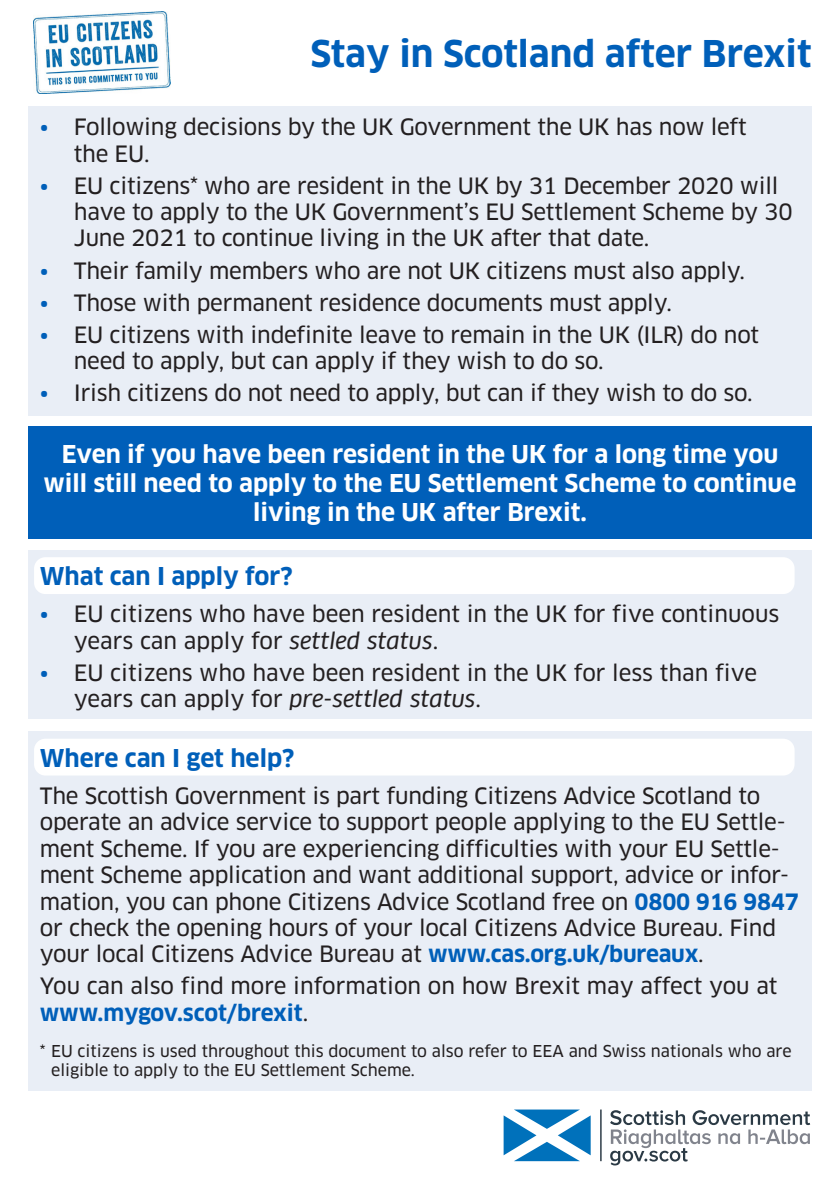
<style>
.page{position:relative;width:840px;height:1191px;background:#fff}
.page>*{position:absolute;margin:0;border:0;box-sizing:border-box;transform-origin:0 0}
.t1{font:700 36px "Clan";color:#005fb9}
.callout{font:700 24px/28.8px "Clan";color:#fff;text-align:center}
.subheader{font:700 24px "Clan";color:#005fb9}
.body{font:22px/26.4px "Clan News";letter-spacing:-.01em;color:#231f20}
.body-2{font:16px/19.2px "Clan News";color:#231f20}
.s1{color:#005fb9}
.s2{font-family:"Clan News Ita"}
.s3{font-family:"Clan";font-weight:700;color:#005fb9}
</style>
<div class="page">
<div style="left:28px;top:106px;width:783px;height:309px;background:#e9eef6"></div>
<div style="left:28px;top:550px;width:783px;height:169px;background:#e9eef6"></div>
<div style="left:28px;top:731px;width:783px;height:360px;background:#e9eef6"></div>
<div style="left:28px;top:427px;width:783px;height:112px;background:#005fb9"></div>
<div style="left:34px;top:557px;width:760px;height:37px;background:#fff;border-radius:11px"></div>
<div style="left:34px;top:738px;width:760px;height:37px;background:#fff;border-radius:11px"></div>
<hr style="left:599px;top:1109px;width:2px;height:52px;background:#2b3a45">
<svg style="left:503px;top:1109px;width:87px;height:52px"></svg>
<svg style="left:610px;top:1110px;width:199px;height:55px"></svg>
<img style="left:34px;top:12px;width:137px;height:81px">
<p class="t1" style="left:310px;top:32px;width:502px">Stay in Scotland after Brexit</p>
<p class="body" style="left:74px;top:114px;width:674px;text-indent:-34px"><span class="s1">•</span> Following decisions by the UK Government the UK has now left the EU.</p>
<p class="body" style="left:74px;top:173px;width:720px;text-indent:-34px"><span class="s1">•</span> EU citizens* who are resident in the UK by 31 December 2020 will have to apply to the UK Government’s EU Settlement Scheme by 30<br>June 2021 to continue living in the UK after that date.</p>
<p class="body" style="left:40px;top:258px;width:706px"><span class="s1">•</span> Their family members who are not UK citizens must also apply.</p>
<p class="body" style="left:40px;top:290px;width:633px"><span class="s1">•</span> Those with permanent residence documents must apply.</p>
<p class="body" style="left:74px;top:322px;width:686px;text-indent:-34px"><span class="s1">•</span> EU citizens with indefinite leave to remain in the UK (ILR) do not need to apply, but can apply if they wish to do so.</p>
<p class="body" style="left:40px;top:380px;width:714px"><span class="s1">•</span> Irish citizens do not need to apply, but can if they wish to do so.</p>
<p class="callout" style="left:43px;top:440px;width:754px">Even if you have been resident in the UK for a long time you will still need to apply to the EU Settlement Scheme to continue living in the UK after Brexit.</p>
<p class="subheader" style="left:40px;top:561px;width:254px">What can I apply for?</p>
<p class="body" style="left:74px;top:601px;width:706px;text-indent:-34px"><span class="s1">•</span> EU citizens who have been resident in the UK for five continuous years can apply for <span class="s2">settled status</span>.</p>
<p class="body" style="left:74px;top:660px;width:684px;text-indent:-34px"><span class="s1">•</span> EU citizens who have been resident in the UK for less than five years can apply for <span class="s2">pre-settled status</span>.</p>
<p class="subheader" style="left:40px;top:743px;width:256px">Where can I get help?</p>
<p class="body" style="left:40px;top:783px;width:760px">The Scottish Government is part funding Citizens Advice Scotland to operate an advice service to support people applying to the EU Settle&shy;ment Scheme. If you are experiencing difficulties with your EU Settle&shy;ment Scheme application and want additional support, advice or infor&shy;mation, you can phone Citizens Advice Scotland free on <span class="s3">0800 916 9847 </span>or check the opening hours of your local Citizens Advice Bureau. Find your local Citizens Advice Bureau at <span class="s3">www.cas.org.uk/bureaux</span>.</p>
<p class="body" style="left:40px;top:973px;width:739px">You can also find more information on how Brexit may affect you at <span class="s3">www.mygov.scot/brexit</span>.</p>
<p class="body-2" style="left:51px;top:1041px;width:741px;text-indent:-11px">* EU citizens is used throughout this document to also refer to EEA and Swiss nationals who are eligible to apply to the EU Settlement Scheme.</p>
</div>
